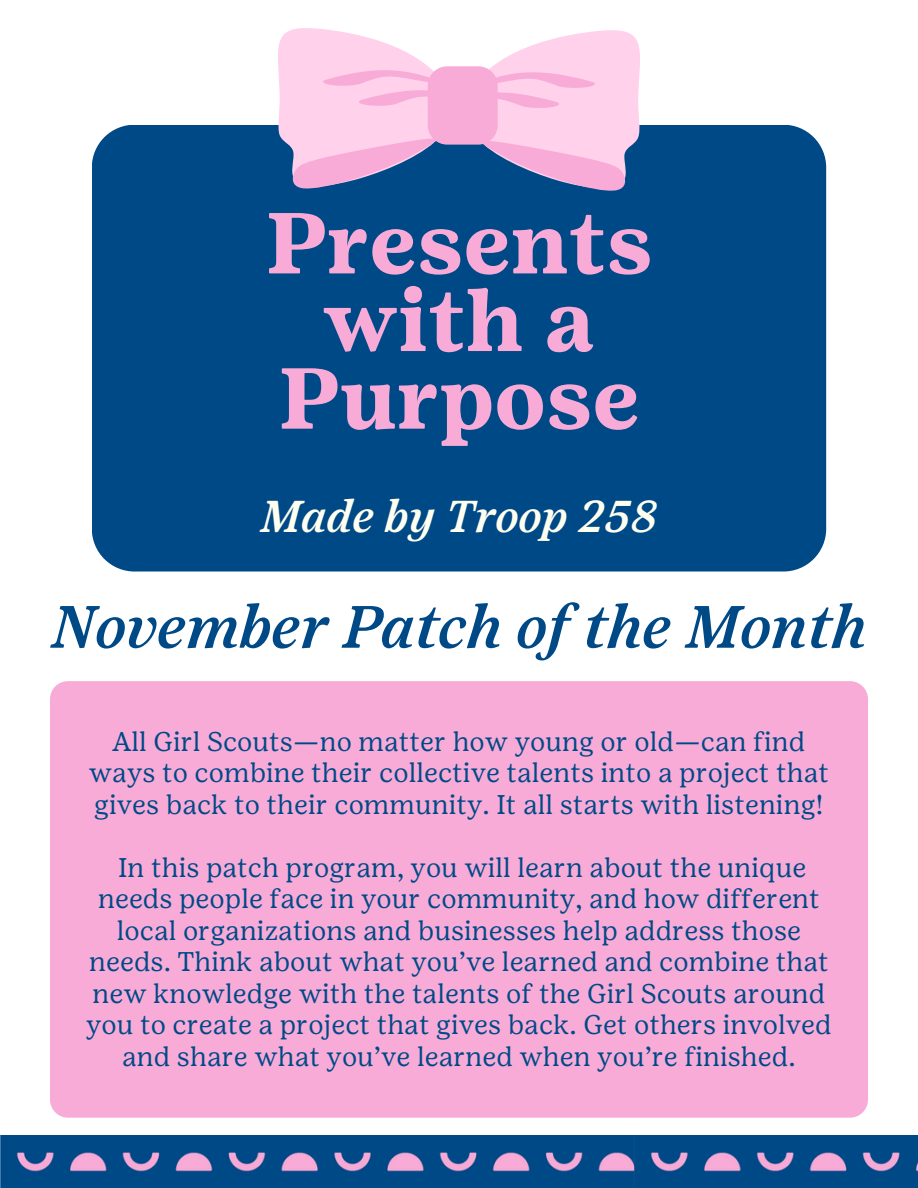
<style>
.page{position:relative;width:918px;height:1188px;background:#fff}
.page>*{position:absolute;margin:0;border:0;box-sizing:border-box;transform-origin:0 0}
.t1{font:700 86.25px/77.7px "Girl Scout Text";color:#f7abd6;text-align:center}
.t2{font:italic 500 59.55px "Girl Scout Text";color:#004987}
.t3{font:italic 500 44.55px "Girl Scout Text";color:#fffff0}
.t4{font:27px/31.5px "Girl Scout Text";color:#004987;text-align:center}
</style>
<div class="page">
<div style="left:92px;top:125px;width:734px;height:447px;background:#004987"></div>
<img style="left:0;top:1136px;width:918px;height:52px">
<svg style="left:275px;top:28px;width:367px;height:164px;background:#d3b9d9"></svg>
<div style="left:428px;top:66px;width:70px;height:79px;background:#f7abd6;border-radius:19px"></div>
<div style="left:50px;top:681px;width:818px;height:437px;background:#f7abd6;border-radius:18px"></div>
<p class="t1" style="left:265px;top:204px;width:389px">Presents with a<br>Purpose</p>
<p class="t3" style="left:260px;top:490px;width:399px">Made by Troop 258</p>
<p class="t2" style="left:51px;top:592px;width:817px">November Patch of the Month</p>
<h3 class="t4" style="left:89px;top:726px;width:742px">All Girl Scouts—no matter how young or old—can find ways to combine their collective talents into a project that gives back to their community. It all starts with listening!</h3>
<h2 class="t4" style="left:86px;top:852px;width:747px">In this patch program, you will learn about the unique needs people face in your community, and how different local organizations and businesses help address those needs. Think about what you’ve learned and combine that new knowledge with the talents of the Girl Scouts around you to create a project that gives back. Get others involved and share what you’ve learned when you’re finished.</h2>
</div>
